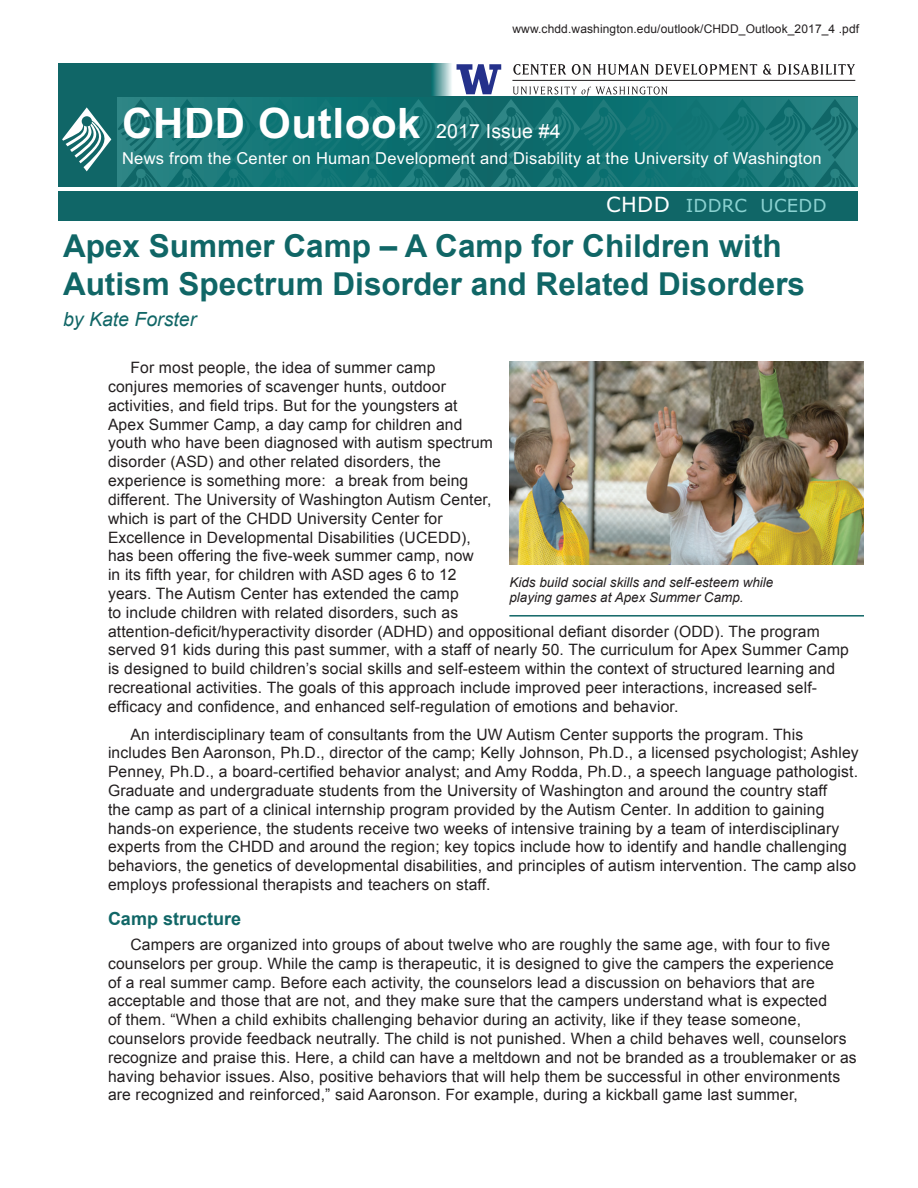
<style>
.page{position:relative;width:918px;height:1188px;background:#fff}
.page>*{position:absolute;margin:0;border:0;box-sizing:border-box;transform-origin:0 0}
.t1{font:700 42px "Arial";letter-spacing:.015em;color:#fff}
.t2{font:700 31.5px/37.8px "Arial";color:#106666}
.t3{font:italic 19.5px "Arial";color:#106666}
.t4{font:19.5px "Arial";letter-spacing:.01em;color:#fff}
.t5{font:18px "Verdana";letter-spacing:.015em;color:#8bd2d1}
.t6{font:700 18px "Arial";color:#106666}
.t7{font:16.5px "Arial";letter-spacing:.015em;color:#fff}
.t8{font:15.6px/18.8px "Arial";letter-spacing:.01em;color:#231f20}
.t9{font:italic 13.5px/15px "Arial";color:#231f20}
.t10{font:12px "Arial";letter-spacing:.01em;color:#231f20}
.s1{font-size:21px;color:#fff}
</style>
<div class="page">
<div style="left:58px;top:63px;width:374px;height:35px;background:#106667"></div>
<svg style="left:432px;top:63px;width:20px;height:1px"></svg>
<div style="left:58px;top:97px;width:800px;height:91px;background:#106667"></div>
<svg style="left:62px;top:107px;width:49px;height:64px"></svg>
<svg style="left:118px;top:64px;width:740px;height:123px"></svg>
<div style="left:58px;top:190px;width:800px;height:31px;background:#106667"></div>
<hr style="left:58px;top:187px;width:800px;height:4px;background:#fff">
<hr style="left:509px;top:615px;width:355px;height:2px;background:#106666">
<img style="left:509px;top:362px;width:355px;height:202px">
<p class="t10" style="left:512px;top:21px;width:348px">www.chdd.washington.edu/outlook/CHDD_Outlook_2017_4 .pdf</p>
<h1 class="t1" style="left:122px;top:95px;width:300px">CHDD Outlook</h1>
<p class="t7" style="left:122px;top:147px;width:701px">News from the Center on Human Development and Disability at the University of Washington</p>
<p class="t5" style="left:606px;top:193px;width:222px"><span class="s1">CHDD</span> IDDRC UCEDD</p>
<h2 class="t2" style="left:63px;top:228px;width:744px">Apex Summer Camp – A Camp for Children with<br>Autism Spectrum Disorder and Related Disorders</h2>
<p class="t3" style="left:63px;top:306px;width:135px">by Kate Forster</p>
<p class="t8" style="left:108px;top:359px;width:742px;text-indent:22px">For most people, the idea of summer camp<br>conjures memories of scavenger hunts, outdoor<br>activities, and field trips. But for the youngsters at<br>Apex Summer Camp, a day camp for children and<br>youth who have been diagnosed with autism spectrum<br>disorder (ASD) and other related disorders, the<br>experience is something more: a break from being<br>different. The University of Washington Autism Center,<br>which is part of the CHDD University Center for<br>Excellence in Developmental Disabilities (UCEDD),<br>has been offering the five-week summer camp, now<br>in its fifth year, for children with ASD ages 6 to 12<br>years. The Autism Center has extended the camp<br>to include children with related disorders, such as<br>attention-deficit/hyperactivity disorder (ADHD) and oppositional defiant disorder (ODD). The program served 91 kids during this past summer, with a staff of nearly 50. The curriculum for Apex Summer Camp is designed to build children’s social skills and self-esteem within the context of structured learning and recreational activities. The goals of this approach include improved peer interactions, increased self&shy;efficacy and confidence, and enhanced self-regulation of emotions and behavior.</p>
<p class="t8" style="left:108px;top:725px;width:752px;text-indent:22px">An interdisciplinary team of consultants from the UW Autism Center supports the program. This includes Ben Aaronson, Ph.D., director of the camp; Kelly Johnson, Ph.D., a licensed psychologist; Ashley Penney, Ph.D., a board-certified behavior analyst; and Amy Rodda, Ph.D., a speech language pathologist.<br>Graduate and undergraduate students from the University of Washington and around the country staff<br>the camp as part of a clinical internship program provided by the Autism Center. In addition to gaining hands-on experience, the students receive two weeks of intensive training by a team of interdisciplinary experts from the CHDD and around the region; key topics include how to identify and handle challenging behaviors, the genetics of developmental disabilities, and principles of autism intervention. The camp also employs professional therapists and teachers on staff.</p>
<p class="t6" style="left:108px;top:907px;width:135px">Camp structure</p>
<p class="t8" style="left:108px;top:935px;width:750px;text-indent:22px">Campers are organized into groups of about twelve who are roughly the same age, with four to five counselors per group. While the camp is therapeutic, it is designed to give the campers the experience<br>of a real summer camp. Before each activity, the counselors lead a discussion on behaviors that are acceptable and those that are not, and they make sure that the campers understand what is expected<br>of them. “When a child exhibits challenging behavior during an activity, like if they tease someone, counselors provide feedback neutrally. The child is not punished. When a child behaves well, counselors recognize and praise this. Here, a child can have a meltdown and not be branded as a troublemaker or as having behavior issues. Also, positive behaviors that will help them be successful in other environments are recognized and reinforced,” said Aaronson. For example, during a kickball game last summer,</p>
<p class="t4" style="left:436px;top:118px;width:126px">2017 Issue #4</p>
<p class="t9" style="left:509px;top:575px;width:266px">Kids build social skills and self-esteem while playing games at Apex Summer Camp.</p>
</div>
